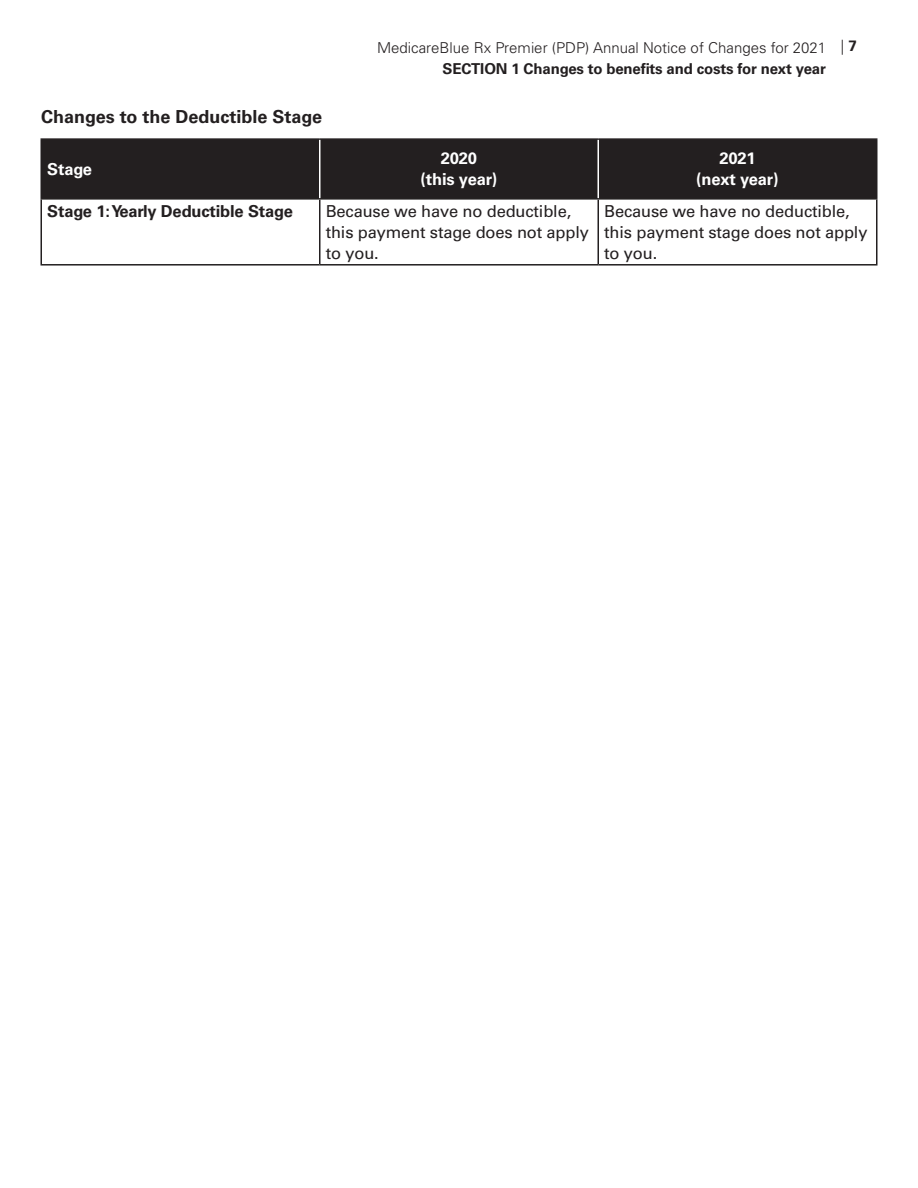
<style>
.page{position:relative;width:918px;height:1188px;background:#fff}
.page>*{position:absolute;margin:0;border:0;box-sizing:border-box;transform-origin:0 0}
._2-SUB_HEAD_12pt{font:700 18px "Univers LT Std";color:#231f20}
._5-BODY_11pt{font:16.5px/21px "Univers LT Std";letter-spacing:-.01em;color:#231f20}
._5-BODY_11pt-2{font:700 16.5px/21px "Univers LT Std";letter-spacing:-.01em;color:#fff;text-align:center}
._5-BODY_11pt-3{font:700 16.5px "Univers LT Std";letter-spacing:-.01em;color:#231f20}
.t1{font:300 15px "Univers LT Std";color:#231f20}
.Main_Heading{font:700 15px "Univers LT Std";letter-spacing:-.01em;color:#231f20}
.s1{font-weight:700}
</style>
<div class="page">
<div style="left:42px;top:140px;width:834px;height:58px;background:#231f20"></div>
<hr style="left:40px;top:200px;width:2px;height:64px;background:#231f20">
<hr style="left:319px;top:200px;width:2px;height:64px;background:#231f20">
<hr style="left:597px;top:200px;width:2px;height:64px;background:#231f20">
<hr style="left:876px;top:200px;width:2px;height:64px;background:#231f20">
<hr style="left:40px;top:264px;width:280px;height:2px;background:#231f20">
<hr style="left:320px;top:264px;width:278px;height:2px;background:#231f20">
<hr style="left:598px;top:264px;width:280px;height:2px;background:#231f20">
<hr style="left:40px;top:138px;width:280px;height:2px;background:#231f20">
<hr style="left:40px;top:140px;width:2px;height:58px;background:#231f20">
<hr style="left:320px;top:138px;width:278px;height:2px;background:#231f20">
<hr style="left:598px;top:138px;width:280px;height:2px;background:#231f20">
<hr style="left:876px;top:140px;width:2px;height:58px;background:#231f20">
<hr style="left:40px;top:198px;width:280px;height:2px;background:#231f20">
<hr style="left:320px;top:198px;width:278px;height:2px;background:#231f20">
<hr style="left:598px;top:198px;width:280px;height:2px;background:#231f20">
<hr style="left:319px;top:140px;width:2px;height:58px;background:#fff">
<hr style="left:597px;top:140px;width:2px;height:58px;background:#fff">
<p class="t1" style="left:377px;top:39px;width:481px">MedicareBlue Rx Premier (PDP) Annual Notice of Changes for 2021 | <span class="s1">7</span></p>
<p class="Main_Heading" style="left:443px;top:60px;width:385px">SECTION 1 Changes to benefits and costs for next year</p>
<p class="_2-SUB_HEAD_12pt" style="left:41px;top:106px;width:282px">Changes to the Deductible Stage</p>
<p class="_5-BODY_11pt-2" style="left:47px;top:159px;width:46px">Stage</p>
<p class="_5-BODY_11pt-2" style="left:421px;top:148px;width:78px">2020<br>(this year)</p>
<p class="_5-BODY_11pt-2" style="left:696px;top:148px;width:84px">2021<br>(next year)</p>
<p class="_5-BODY_11pt-3" style="left:47px;top:201px;width:247px">Stage 1: Yearly Deductible Stage</p>
<p class="_5-BODY_11pt" style="left:326px;top:201px;width:265px">Because we have no deductible, this payment stage does not apply to you.</p>
<p class="_5-BODY_11pt" style="left:604px;top:201px;width:265px">Because we have no deductible, this payment stage does not apply to you.</p>
</div>
